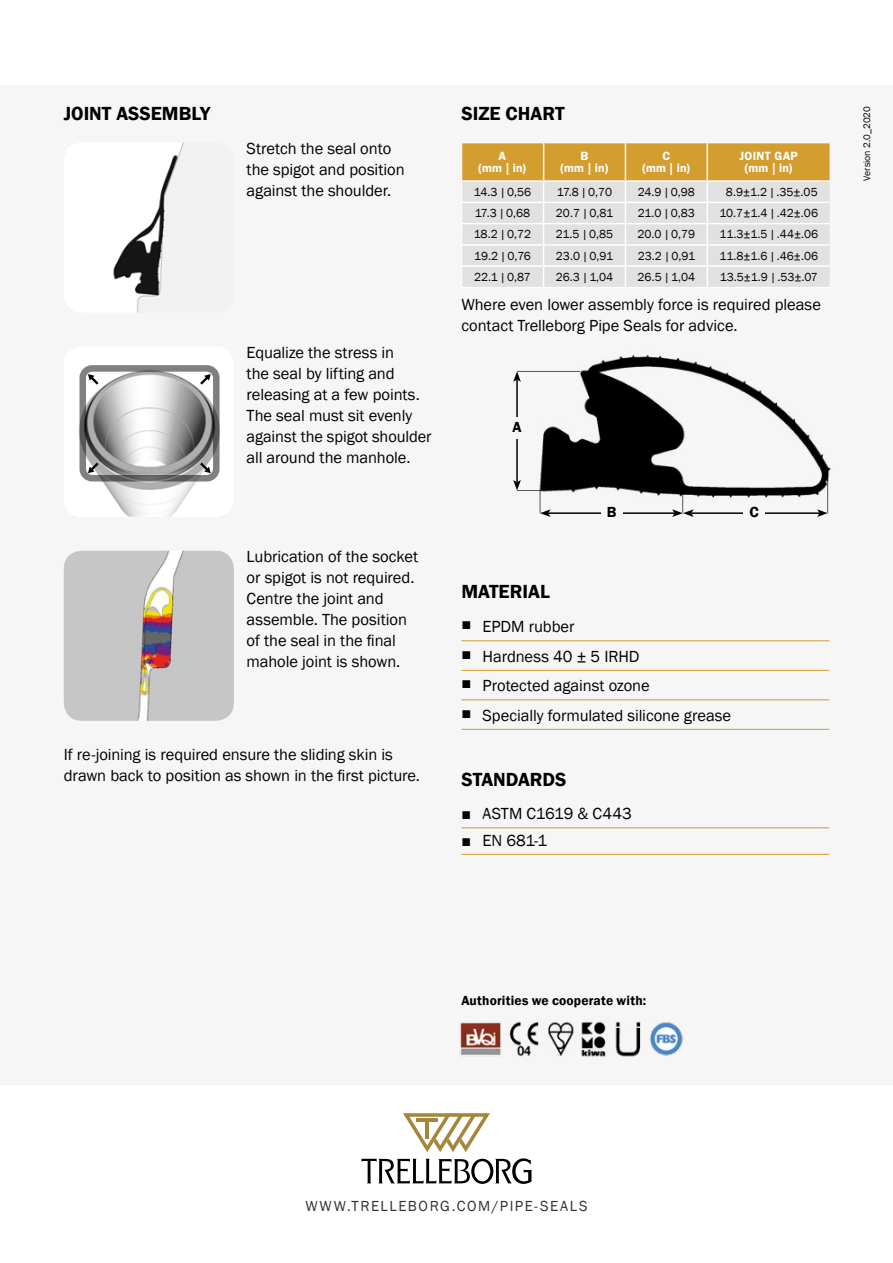
<style>
.page{position:relative;width:893px;height:1263px;background:#fff}
.page>*{position:absolute;margin:0;border:0;box-sizing:border-box;transform-origin:0 0}
.t1{font:600 19.5px "Franklin Gothic";color:#000}
.t2{font:16.5px/21px "Franklin Gothic";letter-spacing:-.005em;color:#000}
.t3{font:15px "Franklin Gothic";letter-spacing:.105em;color:#000}
.t4{font:600 15px "Franklin Gothic";color:#000}
.t5{font:600 13.5px "Franklin Gothic";letter-spacing:.01em;color:#000}
.t6{font:12px "Franklin Gothic";color:#000}
.t7{font:600 12px/12px "ITC Franklin Gothic Std";letter-spacing:.015em;color:#fff;text-align:center}
.t8{font:9.75px "Franklin Gothic";color:#000}
</style>
<div class="page">
<div style="left:0;top:85px;width:893px;height:999px;background:#f6f6f6"></div>
<svg style="left:403px;top:1113px;width:87px;height:39px"></svg>
<svg style="left:361px;top:1158px;width:170px;height:26px"></svg>
<img style="left:460px;top:1021px;width:223px;height:36px">
<hr style="left:461px;top:827px;width:368px;height:1px;background:#d39d2f">
<hr style="left:461px;top:854px;width:368px;height:1px;background:#d39d2f">
<hr style="left:461px;top:142px;width:83px;height:1px;background:#fff">
<hr style="left:544px;top:142px;width:81px;height:1px;background:#fff">
<hr style="left:625px;top:142px;width:82px;height:1px;background:#fff">
<hr style="left:707px;top:142px;width:123px;height:1px;background:#fff">
<hr style="left:461px;top:287px;width:83px;height:1px;background:#fff">
<hr style="left:544px;top:287px;width:81px;height:1px;background:#fff">
<hr style="left:625px;top:287px;width:82px;height:1px;background:#fff">
<hr style="left:707px;top:287px;width:123px;height:1px;background:#fff">
<svg style="left:461px;top:143px;width:369px;height:144px;background:#dfd1b6"></svg>
<hr style="left:461px;top:640px;width:368px;height:1px;background:#d39d2f">
<hr style="left:461px;top:670px;width:368px;height:1px;background:#d39d2f">
<hr style="left:461px;top:700px;width:368px;height:1px;background:#d39d2f">
<hr style="left:461px;top:729px;width:368px;height:1px;background:#d39d2f">
<hr style="left:548px;top:512px;width:126px;height:2px;background:#000">
<hr style="left:691px;top:512px;width:128px;height:2px;background:#000">
<svg style="left:817px;top:509px;width:11px;height:8px"></svg>
<hr style="left:516px;top:379px;width:2px;height:103px;background:#000">
<svg style="left:513px;top:371px;width:8px;height:11px"></svg>
<svg style="left:672px;top:504px;width:22px;height:13px"></svg>
<hr style="left:827px;top:470px;width:1px;height:43px;background:#575757">
<hr style="left:517px;top:371px;width:63px;height:1px;background:#575757">
<svg style="left:513px;top:480px;width:38px;height:37px"></svg>
<div style="left:601px;top:507px;width:21px;height:21px;background:#f6f6f6"></div>
<div style="left:744px;top:507px;width:21px;height:21px;background:#f6f6f6"></div>
<div style="left:506px;top:417px;width:22px;height:21px;background:#f6f6f6"></div>
<img style="left:537px;top:355px;width:294px;height:149px">
<svg style="left:79px;top:365px;width:141px;height:152px"></svg>
<img style="left:64px;top:551px;width:170px;height:170px">
<img style="left:113px;top:142px;width:72px;height:171px">
<p class="t1" style="left:64px;top:101px;width:148px">JOINT ASSEMBLY</p>
<p class="t2" style="left:247px;top:138px;width:160px">Stretch the seal onto the spigot and position against the shoulder.</p>
<p class="t2" style="left:247px;top:342px;width:186px">Equalize the stress in<br>the seal by lifting and releasing at a few points.<br>The seal must sit evenly against the spigot shoulder all around the manhole.</p>
<p class="t2" style="left:247px;top:546px;width:173px">Lubrication of the socket or spigot is not required.<br>Centre the joint and assemble. The position of the seal in the final mahole joint is shown.</p>
<p class="t2" style="left:64px;top:744px;width:358px">If re-joining is required ensure the sliding skin is drawn back to position as shown in the first picture.</p>
<p class="t1" style="left:461px;top:101px;width:105px">SIZE CHART</p>
<p class="t7" style="left:478px;top:150px;width:50px">A<br>(mm | in)</p>
<p class="t7" style="left:560px;top:150px;width:50px">B<br>(mm | in)</p>
<p class="t7" style="left:642px;top:150px;width:50px">C<br>(mm | in)</p>
<p class="t7" style="left:740px;top:150px;width:60px">JOINT GAP (mm | in)</p>
<p class="t6" style="left:474px;top:184px;width:59px">14.3 | 0,56</p>
<p class="t6" style="left:557px;top:184px;width:57px">17.8 | 0,70</p>
<p class="t6" style="left:638px;top:184px;width:59px">24.9 | 0,98</p>
<p class="t6" style="left:726px;top:184px;width:93px">8.9±1.2 | .35±.05</p>
<p class="t6" style="left:475px;top:206px;width:57px">17.3 | 0,68</p>
<p class="t6" style="left:556px;top:206px;width:59px">20.7 | 0,81</p>
<p class="t6" style="left:638px;top:206px;width:59px">21.0 | 0,83</p>
<p class="t6" style="left:720px;top:206px;width:100px">10.7±1.4 | .42±.06</p>
<p class="t6" style="left:474px;top:227px;width:59px">18.2 | 0,72</p>
<p class="t6" style="left:556px;top:227px;width:59px">21.5 | 0,85</p>
<p class="t6" style="left:638px;top:227px;width:59px">20.0 | 0,79</p>
<p class="t6" style="left:719px;top:227px;width:100px">11.3±1.5 | .44±.06</p>
<p class="t6" style="left:474px;top:248px;width:58px">19.2 | 0,76</p>
<p class="t6" style="left:556px;top:248px;width:59px">23.0 | 0,91</p>
<p class="t6" style="left:638px;top:248px;width:59px">23.2 | 0,91</p>
<p class="t6" style="left:720px;top:248px;width:100px">11.8±1.6 | .46±.06</p>
<p class="t6" style="left:474px;top:270px;width:58px">22.1 | 0,87</p>
<p class="t6" style="left:556px;top:270px;width:59px">26.3 | 1,04</p>
<p class="t6" style="left:638px;top:270px;width:59px">26.5 | 1,04</p>
<p class="t6" style="left:720px;top:270px;width:100px">13.5±1.9 | .53±.07</p>
<p class="t2" style="left:461px;top:295px;width:361px">Where even lower assembly force is required please contact Trelleborg Pipe Seals for advice.</p>
<p class="t4" style="left:512px;top:418px;width:11px">A</p>
<p class="t4" style="left:607px;top:503px;width:11px">B</p>
<p class="t4" style="left:750px;top:503px;width:11px">C</p>
<p class="t1" style="left:461px;top:580px;width:90px">MATERIAL</p>
<p class="t2" style="left:461px;top:616px;width:115px">■ EPDM rubber</p>
<p class="t2" style="left:461px;top:646px;width:180px">■ Hardness 40 ± 5 IRHD</p>
<p class="t2" style="left:461px;top:675px;width:190px">■ Protected against ozone</p>
<p class="t2" style="left:461px;top:705px;width:271px">■ Specially formulated silicone grease</p>
<p class="t1" style="left:461px;top:768px;width:107px">STANDARDS</p>
<p class="t2" style="left:461px;top:803px;width:172px">■ ASTM C1619 &amp; C443</p>
<p class="t2" style="left:461px;top:830px;width:87px">■ EN 681-1</p>
<p class="t8" style="left:861px;top:181px;width:76px;rotate:-90deg">Version 2.0_2020</p>
<p class="t5" style="left:461px;top:992px;width:186px">Authorities we cooperate with:</p>
<p class="t3" style="left:305px;top:1196px;width:284px">WWW.TRELLEBORG.COM/PIPE-SEALS</p>
</div>
